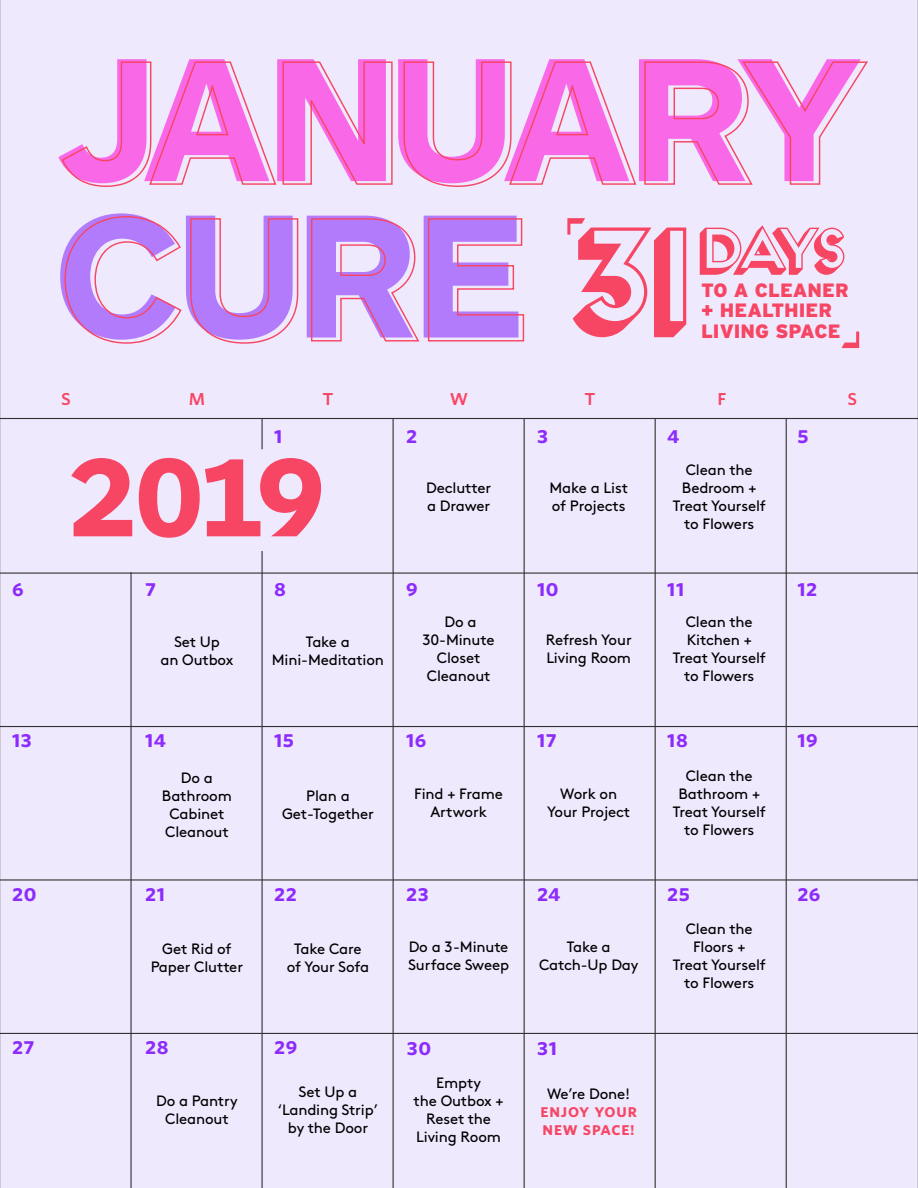
<style>
.page{position:relative;width:918px;height:1188px;background:#efe9fe}
.page>*{position:absolute;margin:0;border:0;box-sizing:border-box;transform-origin:0 0}
.t1{font:700 183px "ARS Maquette Pro";letter-spacing:-.07em;color:#f969e7}
.t2{font:700 183px "ARS Maquette Pro";color:#b27bfc}
.t3{font:129px "Frontage 3 D";color:#f74664}
.t4{font:700 115.5px "ARS Maquette Pro";color:#f74664}
.t5{font:55.5px "Frontage 3 D";color:#f74664}
.t6{font:900 19.35px/20.5px "Interstate";color:#f74664}
.t7{font:700 18px "Whitney S Sm";letter-spacing:.03em;color:#8c2cfb}
.t8{font:600 16.5px "Whitney S Sm";color:#f74664}
.t9{font:15px/18px "Brown Std";letter-spacing:-.01em;color:#000;text-align:center}
.t10{font:700 13.5px/18px "Whitney S Sm";letter-spacing:.06em;color:#f74664}
</style>
<div class="page">
<hr style="left:130px;top:572px;width:2px;height:616px;background:#323232">
<hr style="left:262px;top:551px;width:1px;height:637px;background:#323232">
<hr style="left:262px;top:418px;width:1px;height:31px;background:#323232">
<hr style="left:393px;top:418px;width:1px;height:770px;background:#323232">
<hr style="left:524px;top:418px;width:1px;height:770px;background:#323232">
<hr style="left:786px;top:418px;width:1px;height:770px;background:#323232">
<hr style="left:655px;top:418px;width:1px;height:770px;background:#323232">
<hr style="left:0;top:573px;width:918px;height:1px;background:#323232">
<hr style="left:0;top:418px;width:918px;height:1px;background:#323232">
<hr style="left:0;top:726px;width:918px;height:1px;background:#323232">
<hr style="left:0;top:879px;width:918px;height:2px;background:#323232">
<hr style="left:0;top:1033px;width:918px;height:1px;background:#323232">
<svg style="left:567px;top:218px;width:18px;height:17px"></svg>
<svg style="left:841px;top:332px;width:18px;height:16px"></svg>
<svg style="left:64px;top:215px;width:119px;height:129px;background:#efe0f5"></svg>
<svg style="left:189px;top:217px;width:110px;height:127px;background:#efdef4"></svg>
<svg style="left:310px;top:217px;width:110px;height:126px;background:#efddf3"></svg>
<svg style="left:427px;top:217px;width:98px;height:125px;background:#efdcf1"></svg>
<svg style="left:61px;top:61px;width:332px;height:127px;background:#efdff4"></svg>
<svg style="left:403px;top:61px;width:234px;height:127px;background:#efdff5"></svg>
<svg style="left:644px;top:60px;width:225px;height:126px;background:#efdff5"></svg>
<p class="t1" style="left:58px;top:-2px;width:804px">JANUARY</p>
<p class="t2" style="left:54px;top:155px;width:473px">CURE</p>
<p class="t3" style="left:559px;top:195px;width:151px">31</p>
<p class="t5" style="left:690px;top:214px;width:162px">DAYS</p>
<p class="t6" style="left:701px;top:280px;width:149px">TO A CLEANER + HEALTHIER<br>LIVING SPACE</p>
<p class="t8" style="left:61px;top:387px;width:11px">S</p>
<p class="t8" style="left:189px;top:387px;width:18px">M</p>
<p class="t8" style="left:323px;top:387px;width:13px">T</p>
<p class="t8" style="left:450px;top:387px;width:20px">W</p>
<p class="t8" style="left:585px;top:387px;width:13px">T</p>
<p class="t8" style="left:718px;top:387px;width:10px">F</p>
<p class="t8" style="left:847px;top:387px;width:11px">S</p>
<p class="t7" style="left:274px;top:423px;width:10px">1</p>
<p class="t7" style="left:406px;top:423px;width:13px">2</p>
<p class="t7" style="left:537px;top:423px;width:12px">3</p>
<p class="t7" style="left:667px;top:423px;width:14px">4</p>
<p class="t7" style="left:797px;top:423px;width:13px">5</p>
<p class="t4" style="left:68px;top:421px;width:260px">2019</p>
<p class="t9" style="left:426px;top:479px;width:67px;text-align:left">Declutter a Drawer</p>
<p class="t9" style="left:550px;top:479px;width:80px;text-align:left">Make a List of Projects</p>
<p class="t9" style="left:673px;top:461px;width:95px">Clean the<br>Bedroom +<br>Treat Yourself to Flowers</p>
<p class="t7" style="left:12px;top:577px;width:13px">6</p>
<p class="t7" style="left:145px;top:577px;width:12px">7</p>
<p class="t7" style="left:274px;top:577px;width:13px">8</p>
<p class="t7" style="left:406px;top:577px;width:13px">9</p>
<p class="t7" style="left:537px;top:577px;width:23px">10</p>
<p class="t7" style="left:667px;top:577px;width:18px">11</p>
<p class="t7" style="left:797px;top:577px;width:21px">12</p>
<p class="t9" style="left:160px;top:633px;width:75px">Set Up<br>an Outbox</p>
<p class="t9" style="left:272px;top:633px;width:114px">Take a<br>Mini-Meditation</p>
<p class="t9" style="left:423px;top:613px;width:73px">Do a<br>30-Minute<br>Closet<br>Cleanout</p>
<p class="t9" style="left:546px;top:631px;width:87px;text-align:left">Refresh Your<br>Living Room</p>
<p class="t9" style="left:673px;top:613px;width:95px">Clean the<br>Kitchen +<br>Treat Yourself to Flowers</p>
<p class="t7" style="left:12px;top:727px;width:21px">13</p>
<p class="t7" style="left:145px;top:727px;width:22px">14</p>
<p class="t7" style="left:274px;top:727px;width:21px">15</p>
<p class="t7" style="left:406px;top:727px;width:22px">16</p>
<p class="t7" style="left:537px;top:727px;width:21px">17</p>
<p class="t7" style="left:667px;top:727px;width:22px">18</p>
<p class="t7" style="left:797px;top:727px;width:22px">19</p>
<p class="t9" style="left:162px;top:769px;width:72px">Do a<br>Bathroom<br>Cabinet<br>Cleanout</p>
<p class="t9" style="left:282px;top:787px;width:93px">Plan a<br>Get-Together</p>
<p class="t9" style="left:414px;top:785px;width:90px">Find + Frame<br>Artwork</p>
<p class="t9" style="left:547px;top:785px;width:84px">Work on<br>Your Project</p>
<p class="t9" style="left:673px;top:767px;width:95px">Clean the<br>Bathroom +<br>Treat Yourself to Flowers</p>
<p class="t7" style="left:12px;top:882px;width:26px">20</p>
<p class="t7" style="left:145px;top:882px;width:21px">21</p>
<p class="t7" style="left:274px;top:882px;width:24px">22</p>
<p class="t7" style="left:406px;top:882px;width:24px">23</p>
<p class="t7" style="left:537px;top:882px;width:25px">24</p>
<p class="t7" style="left:667px;top:882px;width:24px">25</p>
<p class="t7" style="left:797px;top:882px;width:25px">26</p>
<p class="t9" style="left:151px;top:940px;width:94px">Get Rid of<br>Paper Clutter</p>
<p class="t9" style="left:287px;top:940px;width:84px">Take Care of Your Sofa</p>
<p class="t9" style="left:408px;top:938px;width:103px;text-align:left">Do a 3-Minute<br>Surface Sweep</p>
<p class="t9" style="left:539px;top:938px;width:101px">Take a<br>Catch-Up Day</p>
<p class="t9" style="left:673px;top:920px;width:95px">Clean the<br>Floors +<br>Treat Yourself to Flowers</p>
<p class="t7" style="left:12px;top:1034px;width:24px">27</p>
<p class="t7" style="left:145px;top:1034px;width:25px">28</p>
<p class="t7" style="left:274px;top:1034px;width:25px">29</p>
<p class="t7" style="left:407px;top:1036px;width:26px">30</p>
<p class="t7" style="left:537px;top:1036px;width:21px">31</p>
<p class="t9" style="left:156px;top:1092px;width:83px">Do a Pantry<br>Cleanout</p>
<p class="t9" style="left:278px;top:1083px;width:102px">Set Up a ‘Landing Strip’ by the Door</p>
<p class="t9" style="left:414px;top:1074px;width:92px">Empty<br>the Outbox +<br>Reset the<br>Living Room</p>
<p class="t9" style="left:547px;top:1085px;width:85px">We’re Done!</p>
<p class="t10" style="left:541px;top:1103px;width:98px">ENJOY YOUR<br>NEW SPACE!</p>
</div>
